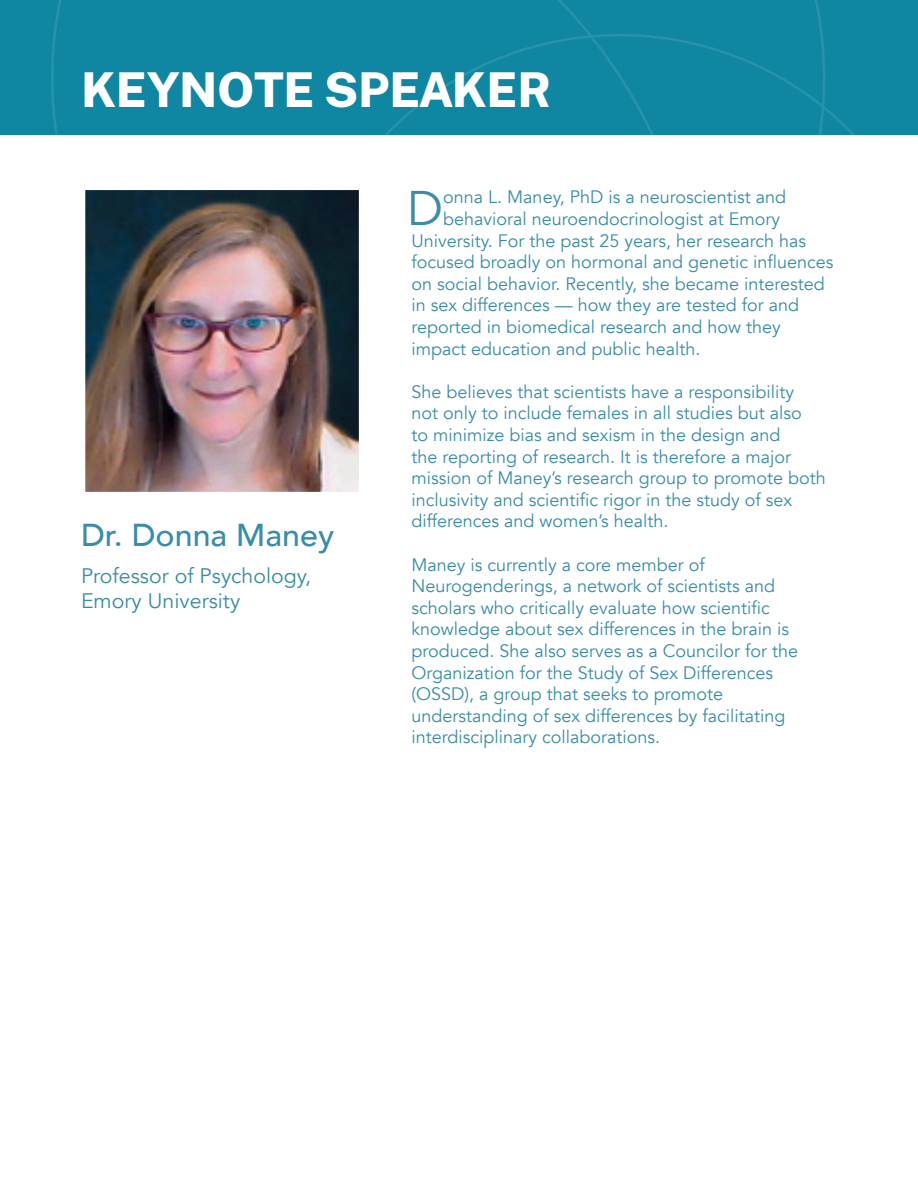
<style>
.page{position:relative;width:918px;height:1188px;background:#fff}
.page>*{position:absolute;margin:0;border:0;box-sizing:border-box;transform-origin:0 0}
.t1{font:48.45px "Avenir";color:#398da8}
.t2{font:800 48px "Public Sans";letter-spacing:-.01em;color:#fff}
.t3{font:500 31.65px "Avenir";color:#388da8}
.t4{font:21px/25.2px "Avenir";color:#388da8}
.t5{font:18px/21.6px "Avenir";color:#398da8}
</style>
<div class="page">
<div style="left:0;top:0;width:262px;height:135px;background:#1087a2"></div>
<div style="left:262px;top:0;width:656px;height:135px;background:#1087a2"></div>
<img style="left:86px;top:191px;width:272px;height:300px">
<div style="left:81px;top:186px;width:282px;height:310px;border:4px solid #fff"></div>
<h2 class="t2" style="left:81px;top:51px;width:472px">KEYNOTE SPEAKER</h2>
<h3 class="t3" style="left:81px;top:507px;width:255px">Dr. Donna Maney</h3>
<p class="t4" style="left:81px;top:564px;width:232px">Professor of Psychology,<br>Emory University</p>
<h1 class="t1" style="left:407px;top:179px;width:37px">D</h1>
<p class="t5" style="left:443px;top:187px;width:344px">onna L. Maney, PhD is a neuroscientist and</p>
<p class="t5" style="left:443px;top:208px;width:338px">behavioral neuroendocrinologist at Emory</p>
<p class="t5" style="left:411px;top:230px;width:396px">University. For the past 25 years, her research has</p>
<p class="t5" style="left:411px;top:252px;width:424px">focused broadly on hormonal and genetic influences</p>
<p class="t5" style="left:411px;top:273px;width:415px">on social behavior. Recently, she became interested</p>
<p class="t5" style="left:411px;top:295px;width:389px">in sex differences — how they are tested for and</p>
<p class="t5" style="left:411px;top:316px;width:371px">reported in biomedical research and how they</p>
<p class="t5" style="left:411px;top:338px;width:291px">impact education and public health.</p>
<p class="t5" style="left:411px;top:381px;width:416px">She believes that scientists have a responsibility<br>not only to include females in all studies but also<br>to minimize bias and sexism in the design and<br>the reporting of research. It is therefore a major mission of Maney’s research group to promote both inclusivity and scientific rigor in the study of sex differences and women’s health.</p>
<p class="t5" style="left:411px;top:554px;width:388px">Maney is currently a core member of Neurogenderings, a network of scientists and scholars who critically evaluate how scientific knowledge about sex differences in the brain is produced. She also serves as a Councilor for the Organization for the Study of Sex Differences (OSSD), a group that seeks to promote understanding of sex differences by facilitating interdisciplinary collaborations.</p>
</div>
